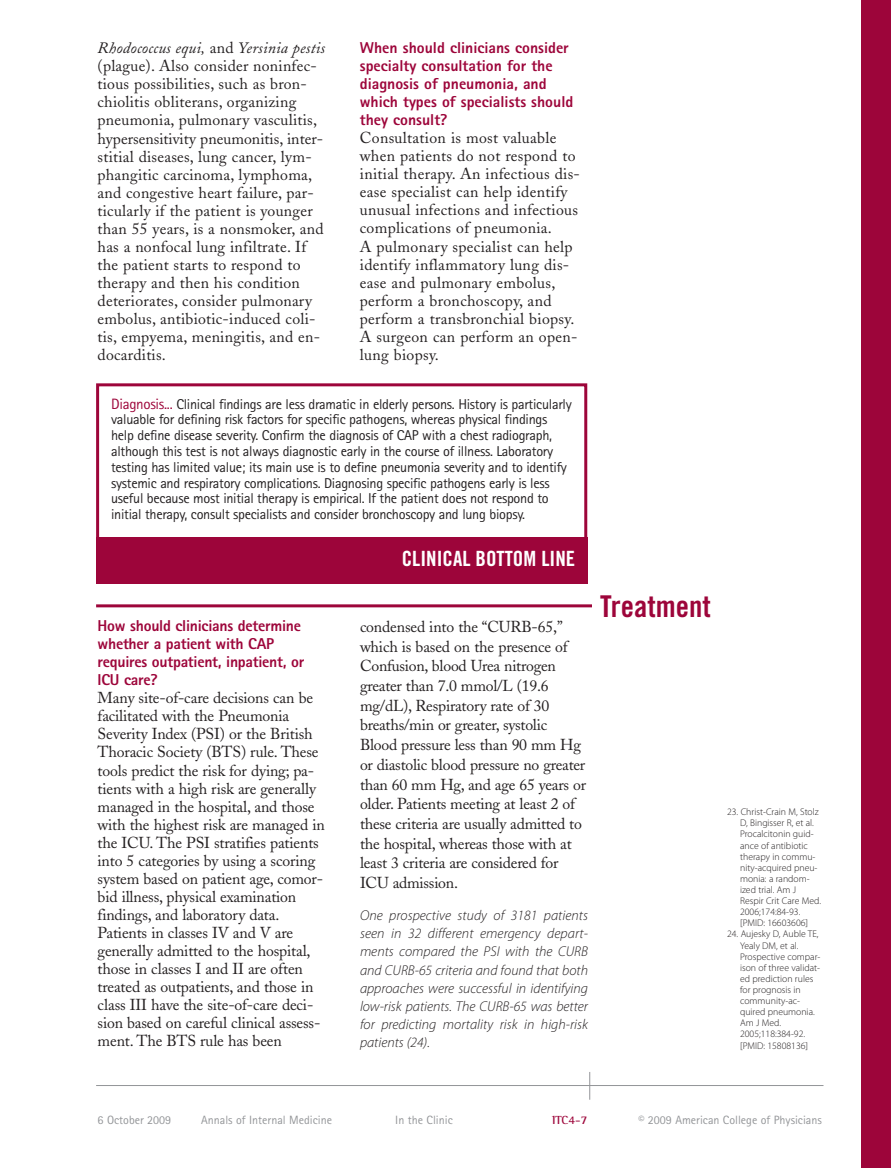
<style>
.page{position:relative;width:891px;height:1168px;background:#fff}
.page>*{position:absolute;margin:0;border:0;box-sizing:border-box;transform-origin:0 0}
.t1{font:30px "Trade Gothic Bold Cond Twenty";color:#9d053a}
.t2{font:21px "Trade Gothic Bold Cond Twenty";color:#fff}
.t3{font:15.75px/18px "Adobe Caslon";letter-spacing:-.005em;color:#231f20}
.t4{font:15.75px/18px "Adobe Caslon";letter-spacing:.015em;color:#231f20}
.t5{font:15.75px/18px "Adobe Caslon";letter-spacing:.02em;color:#231f20}
.t6{font:800 15.75px/18px "Rotis Sans Serif";color:#9d053a}
.t7{font:14.25px/15.8px "Rotis Sans Serif";letter-spacing:-.02em;color:#231f20}
.t8{font:italic 300 14.25px/18.1px "Myriad Pro";color:#231f20;text-align:justify}
.t9{font:12px "Rotis Sans Serif";color:#939598}
.t10{font:700 12px "Rotis Semi Serif";color:#9d053a}
.t11{font:300 9.75px/11.1px "Myriad Pro";color:#231f20}
.s1{font-style:italic}
.s2{font-size:15px;color:#9d053a}
</style>
<div class="page">
<div style="left:861px;top:0;width:30px;height:1167px;background:#9d053a"></div>
<hr style="left:96px;top:1084px;width:728px;height:1px;background:#939598">
<svg style="left:589px;top:1072px;width:1px;height:27px"></svg>
<div style="left:96px;top:383px;width:491px;height:168px;border:3px solid #9d053a"></div>
<div style="left:96px;top:536px;width:491px;height:47px;background:#9d053a"></div>
<hr style="left:96px;top:604px;width:496px;height:3px;background:#9d053a">
<p class="t4" style="left:98px;top:41px;width:229px"><span class="s1">Rhodococcus equi,</span> and <span class="s1">Yersinia pestis </span>(plague). Also consider noninfec&shy;tious possibilities, such as bron&shy;chiolitis obliterans, organizing pneumonia, pulmonary vasculitis, hypersensitivity pneumonitis, inter&shy;stitial diseases, lung cancer, lym&shy;phangitic carcinoma, lymphoma, and congestive heart failure, par&shy;ticularly if the patient is younger than 55 years, is a nonsmoker, and has a nonfocal lung infiltrate. If the patient starts to respond to therapy and then his condition deteriorates, consider pulmonary embolus, antibiotic-induced coli&shy;tis, empyema, meningitis, and en&shy;docarditis.</p>
<p class="t6" style="left:360px;top:40px;width:215px">When should clinicians consider specialty consultation for the diagnosis of pneumonia, and which types of specialists should they consult?</p>
<p class="t5" style="left:360px;top:130px;width:222px">Consultation is most valuable when patients do not respond to initial therapy. An infectious dis&shy;ease specialist can help identify unusual infections and infectious complications of pneumonia.<br>A pulmonary specialist can help identify inflammatory lung dis&shy;ease and pulmonary embolus, perform a bronchoscopy, and perform a transbronchial biopsy.<br>A surgeon can perform an open&shy;lung biopsy.</p>
<p class="t7" style="left:111px;top:397px;width:462px"><span class="s2">Diagnosis...</span> Clinical findings are less dramatic in elderly persons. History is particularly valuable for defining risk factors for specific pathogens, whereas physical findings help define disease severity. Confirm the diagnosis of CAP with a chest radiograph, although this test is not always diagnostic early in the course of illness. Laboratory testing has limited value; its main use is to define pneumonia severity and to identify systemic and respiratory complications. Diagnosing specific pathogens early is less useful because most initial therapy is empirical. If the patient does not respond to initial therapy, consult specialists and consider bronchoscopy and lung biopsy.</p>
<h2 class="t2" style="left:402px;top:550px;width:175px">CLINICAL BOTTOM LINE</h2>
<p class="t6" style="left:98px;top:618px;width:208px">How should clinicians determine whether a patient with CAP requires outpatient, inpatient, or<br>ICU care?</p>
<p class="t3" style="left:98px;top:690px;width:229px">Many site-of-care decisions can be facilitated with the Pneumonia Severity Index (PSI) or the British Thoracic Society (BTS) rule. These tools predict the risk for dying; pa&shy;tients with a high risk are generally managed in the hospital, and those with the highest risk are managed in the ICU. The PSI stratifies patients into 5 categories by using a scoring system based on patient age, comor&shy;bid illness, physical examination findings, and laboratory data.<br>Patients in classes IV and V are generally admitted to the hospital, those in classes I and II are often treated as outpatients, and those in class III have the site-of-care deci&shy;sion based on careful clinical assess&shy;ment. The BTS rule has been</p>
<p class="t3" style="left:360px;top:618px;width:228px;line-height:19.6px">condensed into the “CURB-65,” which is based on the presence of<br>Confusion, blood Urea nitrogen greater than 7.0 mmol/L (19.6 mg/dL), Respiratory rate of 30 breaths/min or greater, systolic<br>Blood pressure less than 90 mm Hg or diastolic blood pressure no greater than 60 mm Hg, and age 65 years or older. Patients meeting at least 2 of these criteria are usually admitted to the hospital, whereas those with at least 3 criteria are considered for<br>ICU admission.</p>
<p class="t8" style="left:360px;top:907px;width:230px">One prospective study of 3181 patients seen in 32 different emergency depart&shy;ments compared the PSI with the CURB and CURB-65 criteria and found that both approaches were successful in identifying low-risk patients. The CURB-65 was better for predicting mortality risk in high-risk patients (24).</p>
<h1 class="t1" style="left:600px;top:594px;width:112px">Treatment</h1>
<p class="t11" style="left:740px;top:807px;width:82px;text-indent:-13px">23. Christ-Crain M, Stolz<br>D, Bingisser R, et al.<br>Procalcitonin guid&shy;ance of antibiotic therapy in commu&shy;nity-acquired pneu&shy;monia: a random&shy;ized trial. Am J<br>Respir Crit Care Med.<br>2006;174:84-93. [PMID: 16603606]</p>
<p class="t11" style="left:740px;top:929px;width:82px;text-indent:-13px">24. Aujesky D, Auble TE,<br>Yealy DM, et al.<br>Prospective compar&shy;ison of three validat&shy;ed prediction rules for prognosis in community-ac&shy;quired pneumonia.<br>Am J Med.<br>2005;118:384-92. [PMID: 15808136]</p>
<p class="t9" style="left:98px;top:1115px;width:75px">6 October 2009</p>
<p class="t9" style="left:201px;top:1115px;width:132px">Annals of Internal Medicine</p>
<p class="t9" style="left:395px;top:1115px;width:59px">In the Clinic</p>
<p class="t10" style="left:552px;top:1115px;width:37px">ITC4-7</p>
<p class="t9" style="left:639px;top:1115px;width:185px">© 2009 American College of Physicians</p>
</div>
